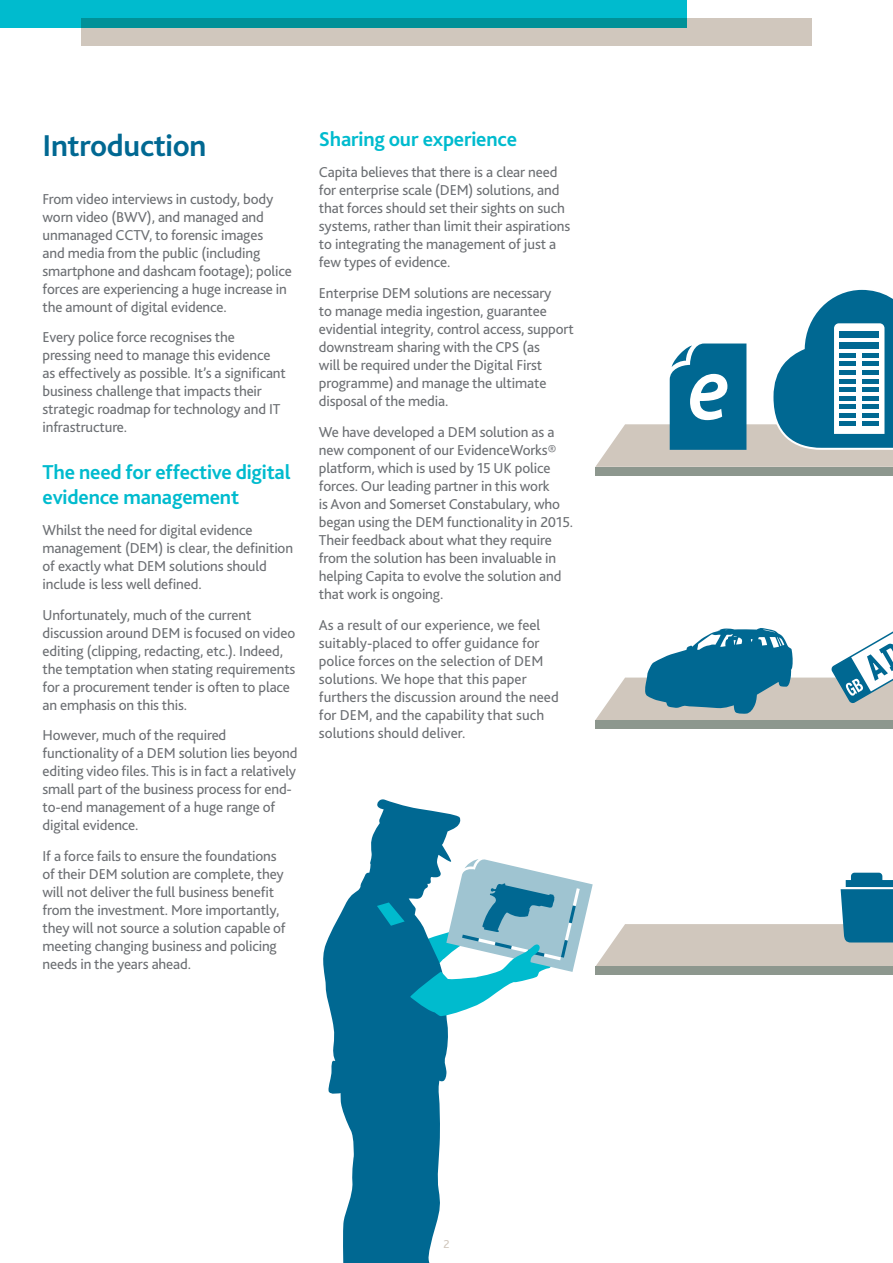
<style>
.page{position:relative;width:893px;height:1263px;background:#fff}
.page>*{position:absolute;margin:0;border:0;box-sizing:border-box;transform-origin:0 0}
.t1{font:700 31.5px "Bliss 2";letter-spacing:-.01em;color:#006892}
.t2{font:700 21px/25.2px "Bliss 2";letter-spacing:-.01em;color:#00bbce}
.t3{font:15px/18px "Bliss 2";letter-spacing:-.01em;color:#6c6f73}
.t4{font:12px "Bliss 2";color:#d0c7bd}
</style>
<div class="page">
<div style="left:595px;top:720px;width:298px;height:9px;background:#8d978e"></div>
<svg style="left:595px;top:628px;width:298px;height:92px"></svg>
<div style="left:595px;top:467px;width:298px;height:8px;background:#8d978e"></div>
<svg style="left:595px;top:289px;width:298px;height:178px"></svg>
<div style="left:840px;top:332px;width:39px;height:6px;background:#006892"></div>
<div style="left:840px;top:342px;width:39px;height:6px;background:#006892"></div>
<div style="left:840px;top:353px;width:16px;height:5px;background:#006892"></div>
<div style="left:862px;top:353px;width:17px;height:5px;background:#006892"></div>
<div style="left:840px;top:361px;width:16px;height:5px;background:#006892"></div>
<div style="left:862px;top:361px;width:17px;height:5px;background:#006892"></div>
<div style="left:840px;top:370px;width:16px;height:5px;background:#006892"></div>
<div style="left:862px;top:370px;width:17px;height:5px;background:#006892"></div>
<hr style="left:840px;top:379px;width:16px;height:4px;background:#006892">
<hr style="left:862px;top:379px;width:17px;height:4px;background:#006892">
<div style="left:840px;top:387px;width:16px;height:5px;background:#006892"></div>
<div style="left:862px;top:387px;width:17px;height:5px;background:#006892"></div>
<div style="left:840px;top:396px;width:16px;height:5px;background:#006892"></div>
<div style="left:862px;top:396px;width:17px;height:5px;background:#006892"></div>
<div style="left:840px;top:404px;width:16px;height:5px;background:#006892"></div>
<div style="left:862px;top:404px;width:17px;height:5px;background:#006892"></div>
<div style="left:840px;top:413px;width:16px;height:5px;background:#006892"></div>
<div style="left:862px;top:413px;width:17px;height:5px;background:#006892"></div>
<div style="left:840px;top:421px;width:16px;height:5px;background:#006892"></div>
<div style="left:862px;top:421px;width:17px;height:5px;background:#006892"></div>
<svg style="left:323px;top:870px;width:125px;height:393px;fill:#006892"></svg>
<svg style="left:370px;top:799px;width:523px;height:218px"></svg>
<div style="left:0;top:0;width:687px;height:27px;background:#00bbce"></div>
<svg style="left:81px;top:18px;width:730px;height:28px;background:#91b6b1"></svg>
<h1 class="t1" style="left:43px;top:126px;width:165px">Introduction</h1>
<p class="t3" style="left:43px;top:189px;width:251px">From video interviews in custody, body worn video (BWV), and managed and unmanaged CCTV, to forensic images<br>and media from the public (including smartphone and dashcam footage); police forces are experiencing a huge increase in the amount of digital evidence.</p>
<p class="t3" style="left:43px;top:328px;width:245px">Every police force recognises the pressing need to manage this evidence as effectively as possible. It’s a significant business challenge that impacts their strategic roadmap for technology and IT infrastructure.</p>
<h2 class="t2" style="left:43px;top:459px;width:250px">The need for effective digital evidence management</h2>
<p class="t3" style="left:43px;top:520px;width:252px">Whilst the need for digital evidence management (DEM) is clear, the definition of exactly what DEM solutions should include is less well defined.</p>
<p class="t3" style="left:43px;top:605px;width:254px">Unfortunately, much of the current discussion around DEM is focused on video editing (clipping, redacting, etc.). Indeed, the temptation when stating requirements for a procurement tender is often to place an emphasis on this this.</p>
<p class="t3" style="left:43px;top:726px;width:257px">However, much of the required functionality of a DEM solution lies beyond editing video files. This is in fact a relatively small part of the business process for end&shy;to-end management of a huge range of digital evidence.</p>
<p class="t3" style="left:43px;top:847px;width:245px">If a force fails to ensure the foundations of their DEM solution are complete, they will not deliver the full business benefit from the investment. More importantly, they will not source a solution capable of meeting changing business and policing needs in the years ahead.</p>
<h2 class="t2" style="left:319px;top:126px;width:200px">Sharing our experience</h2>
<p class="t3" style="left:319px;top:163px;width:253px">Capita believes that there is a clear need for enterprise scale (DEM) solutions, and that forces should set their sights on such systems, rather than limit their aspirations to integrating the management of just a few types of evidence.</p>
<p class="t3" style="left:319px;top:284px;width:256px">Enterprise DEM solutions are necessary<br>to manage media ingestion, guarantee evidential integrity, control access, support downstream sharing with the CPS (as<br>will be required under the Digital First programme) and manage the ultimate disposal of the media.</p>
<p class="t3" style="left:319px;top:422px;width:256px">We have developed a DEM solution as a new component of our EvidenceWorks® platform, which is used by 15 UK police forces. Our leading partner in this work<br>is Avon and Somerset Constabulary, who began using the DEM functionality in 2015.<br>Their feedback about what they require from the solution has been invaluable in helping Capita to evolve the solution and that work is ongoing.</p>
<p class="t3" style="left:319px;top:615px;width:241px">As a result of our experience, we feel suitably-placed to offer guidance for police forces on the selection of DEM solutions. We hope that this paper furthers the discussion around the need for DEM, and the capability that such solutions should deliver.</p>
<p class="t4" style="left:443px;top:1237px;width:8px">2</p>
</div>
